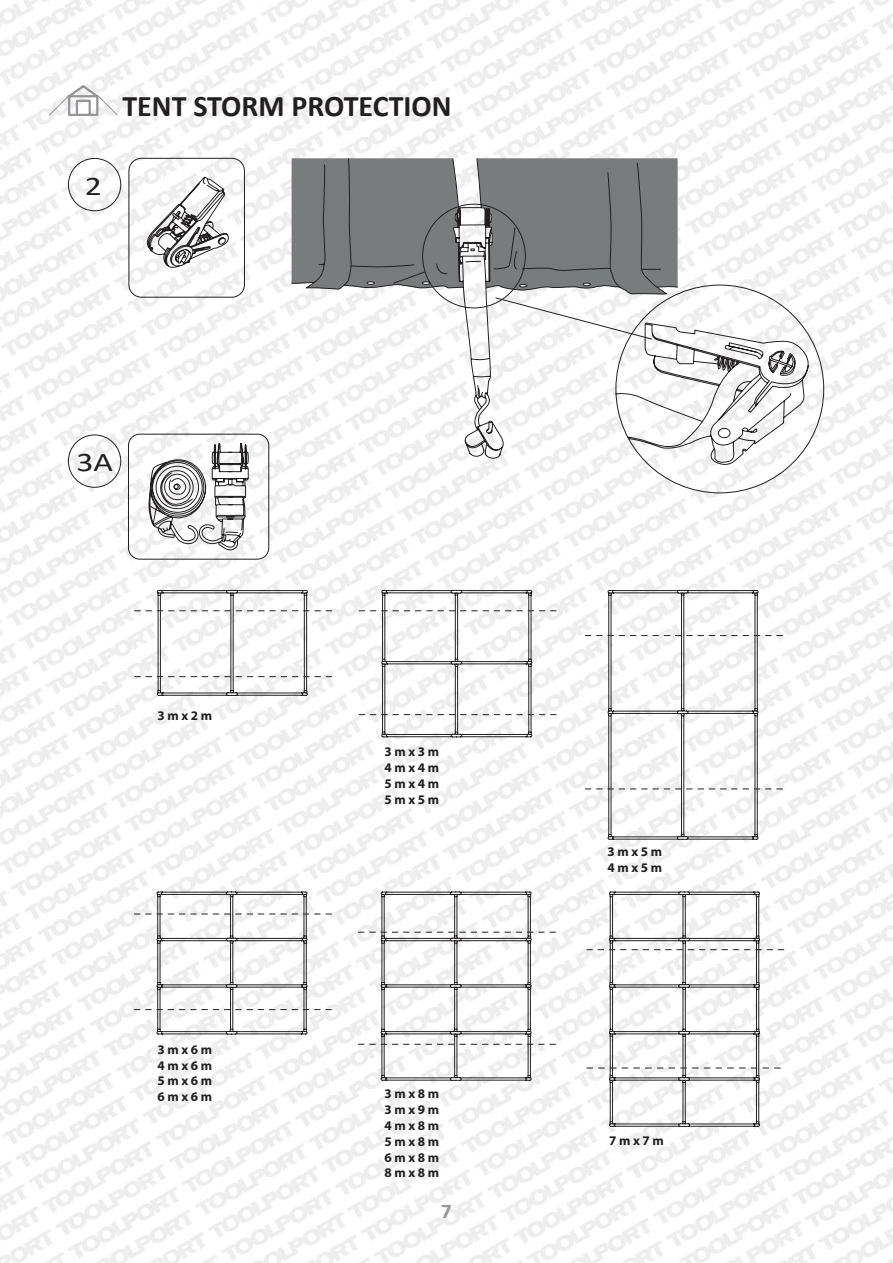
<style>
.page{position:relative;width:893px;height:1263px;background:#fff}
.page>*{position:absolute;margin:0;border:0;box-sizing:border-box;transform-origin:0 0}
.t1{font:700 30px "Calibri";color:#231f20}
.t2{font:27px "Calibri";color:#231f20;scale:1.25 1}
.t3{font:700 21px "Calibri";color:#939598}
.t4{font:700 13.2px/15.9px "Myriad Pro";color:#231f20;text-align:justify}
</style>
<div class="page">
<img style="left:0;top:0;width:893px;height:1263px">
<svg style="left:48px;top:83px;width:70px;height:34px"></svg>
<svg style="left:68px;top:85px;width:10px;height:9px"></svg>
<div style="left:68px;top:158px;width:53px;height:53px;border:1px solid #231f20;border-radius:50%"></div>
<div style="left:68px;top:435px;width:53px;height:53px;border:1px solid #231f20;border-radius:50%"></div>
<div style="left:129px;top:158px;width:116px;height:139px;border:1px solid #231f20;border-radius:13px"></div>
<svg style="left:291px;top:158px;width:53px;height:137px;background:#7f8283"></svg>
<svg style="left:147px;top:177px;width:83px;height:96px"></svg>
<svg style="left:344px;top:158px;width:480px;height:336px"></svg>
<div style="left:128px;top:434px;width:141px;height:125px;border:1px solid #231f20;border-radius:11px"></div>
<svg style="left:148px;top:443px;width:101px;height:107px"></svg>
<svg style="left:135px;top:590px;width:197px;height:106px"></svg>
<svg style="left:585px;top:590px;width:197px;height:250px"></svg>
<svg style="left:134px;top:891px;width:198px;height:144px"></svg>
<svg style="left:358px;top:891px;width:197px;height:190px"></svg>
<svg style="left:587px;top:891px;width:197px;height:236px"></svg>
<svg style="left:359px;top:590px;width:197px;height:148px"></svg>
<h1 class="t1" style="left:122px;top:85px;width:331px">TENT STORM PROTECTION</h1>
<h2 class="t2" style="left:85px;top:167px;width:15px">2</h2>
<h2 class="t2" style="left:76px;top:443px;width:31px">3A</h2>
<p class="t4" style="left:157px;top:707px;width:56px">3 m x 2 m</p>
<p class="t4" style="left:157px;top:1041px;width:56px">3 m x 6 m 4 m x 6 m 5 m x 6 m 6 m x 6 m</p>
<p class="t4" style="left:384px;top:743px;width:56px">3 m x 3 m 4 m x 4 m 5 m x 4 m 5 m x 5 m</p>
<p class="t4" style="left:384px;top:1085px;width:56px">3 m x 8 m 3 m x 9 m 4 m x 8 m 5 m x 8 m 6 m x 8 m 8 m x 8 m</p>
<h3 class="t3" style="left:441px;top:1196px;width:12px">7</h3>
<p class="t4" style="left:607px;top:843px;width:56px">3 m x 5 m<br>4 m x 5 m</p>
<p class="t4" style="left:609px;top:1132px;width:56px">7 m x 7 m</p>
</div>
